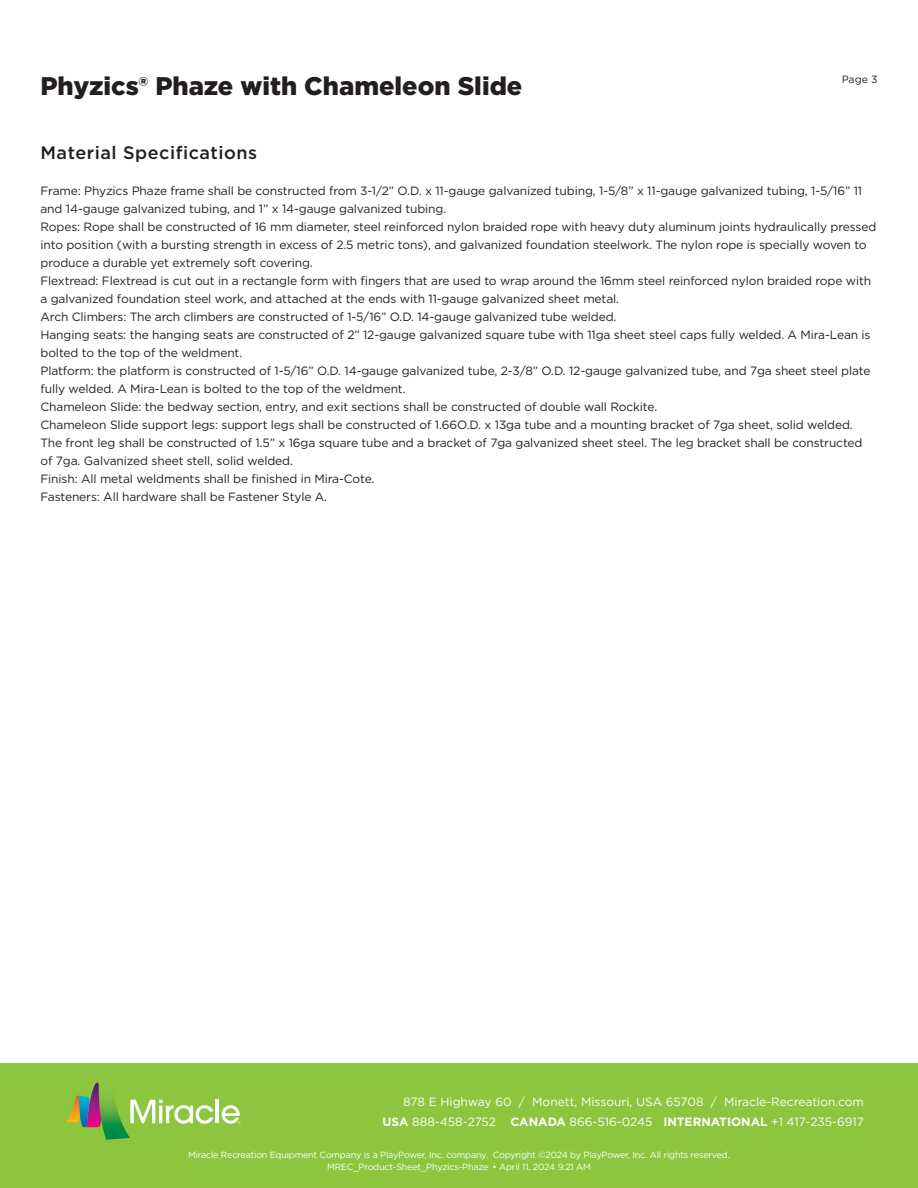
<style>
.page{position:relative;width:918px;height:1188px;background:#fff}
.page>*{position:absolute;margin:0;border:0;box-sizing:border-box;transform-origin:0 0}
.t1{font:900 25.5px "Gotham";color:#231f20}
.t2{font:500 18px "Gotham";letter-spacing:.03em;color:#231f20}
.t3{font:12px/18px "Gotham";letter-spacing:-.01em;color:#231f20}
.t4{font:12px "Gotham";color:#fff}
.t5{font:10.5px "Gotham";color:#231f20}
.t6{font:9px/12px "Gotham";letter-spacing:-.02em;color:#fff;text-align:center}
.t7{font:6.6px "Myriad Pro";color:#fff}
.s1{font-weight:700}
</style>
<div class="page">
<div style="left:0;top:1064px;width:918px;height:124px;background:#8bc63e"></div>
<hr style="left:216px;top:1100px;width:3px;height:23px;background:#fff">
<svg style="left:222px;top:1105px;width:18px;height:19px"></svg>
<svg style="left:66px;top:1083px;width:147px;height:57px"></svg>
<h1 class="t1" style="left:40px;top:68px;width:483px">Phyzics® Phaze with Chameleon Slide</h1>
<p class="t5" style="left:842px;top:72px;width:37px">Page 3</p>
<h2 class="t2" style="left:40px;top:141px;width:218px">Material Specifications</h2>
<p class="t3" style="left:40px;top:182px;width:837px">Frame: Phyzics Phaze frame shall be constructed from 3-1/2” O.D. x 11-gauge galvanized tubing, 1-5/8” x 11-gauge galvanized tubing, 1-5/16” 11 and 14-gauge galvanized tubing, and 1” x 14-gauge galvanized tubing.<br>Ropes: Rope shall be constructed of 16 mm diameter, steel reinforced nylon braided rope with heavy duty aluminum joints hydraulically pressed into position (with a bursting strength in excess of 2.5 metric tons), and galvanized foundation steelwork. The nylon rope is specially woven to produce a durable yet extremely soft covering.<br>Flextread: Flextread is cut out in a rectangle form with fingers that are used to wrap around the 16mm steel reinforced nylon braided rope with a galvanized foundation steel work, and attached at the ends with 11-gauge galvanized sheet metal.<br>Arch Climbers: The arch climbers are constructed of 1-5/16” O.D. 14-gauge galvanized tube welded.<br>Hanging seats: the hanging seats are constructed of 2” 12-gauge galvanized square tube with 11ga sheet steel caps fully welded. A Mira-Lean is bolted to the top of the weldment.<br>Platform: the platform is constructed of 1-5/16” O.D. 14-gauge galvanized tube, 2-3/8” O.D. 12-gauge galvanized tube, and 7ga sheet steel plate fully welded. A Mira-Lean is bolted to the top of the weldment.<br>Chameleon Slide: the bedway section, entry, and exit sections shall be constructed of double wall Rockite.<br>Chameleon Slide support legs: support legs shall be constructed of 1.66O.D. x 13ga tube and a mounting bracket of 7ga sheet, solid welded.<br>The front leg shall be constructed of 1.5” x 16ga square tube and a bracket of 7ga galvanized sheet steel. The leg bracket shall be constructed of 7ga. Galvanized sheet stell, solid welded.<br>Finish: All metal weldments shall be finished in Mira-Cote.<br>Fasteners: All hardware shall be Fastener Style A.</p>
<p class="t4" style="left:403px;top:1094px;width:462px">878 E Highway 60 / Monett, Missouri, USA 65708 / Miracle-Recreation.com</p>
<p class="t7" style="left:238px;top:1120px;width:4px">®</p>
<p class="t4" style="left:383px;top:1114px;width:483px"><span class="s1">USA</span> 888-458-2752 <span class="s1">CANADA</span> 866-516-0245 <span class="s1">INTERNATIONAL</span> +1 417-235-6917</p>
<p class="t6" style="left:188px;top:1148px;width:543px">Miracle Recreation Equipment Company is a PlayPower, Inc. company. Copyright ©2024 by PlayPower, Inc. All rights reserved.<br>MREC_Product-Sheet_Phyzics-Phaze • April 11, 2024 9:21 AM</p>
</div>
